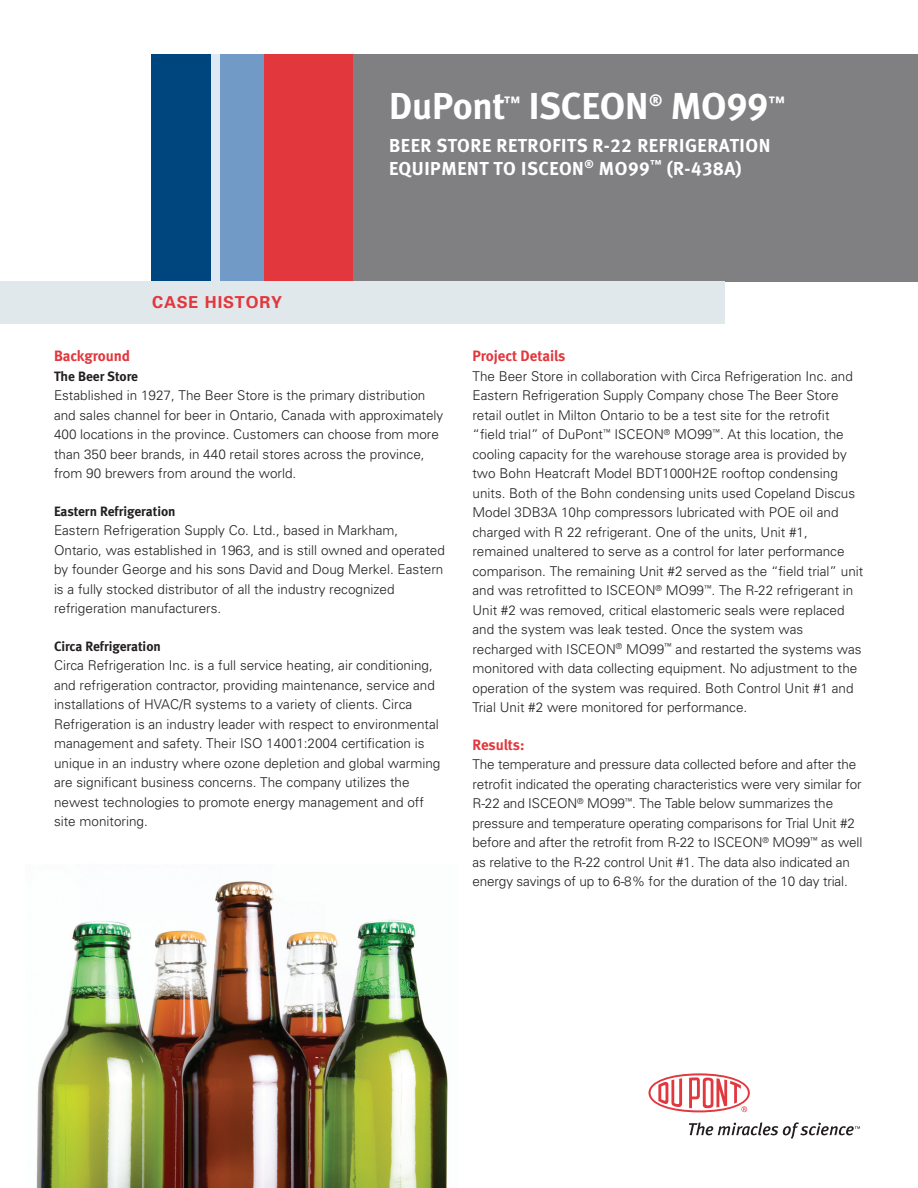
<style>
.page{position:relative;width:918px;height:1188px;background:#fff}
.page>*{position:absolute;margin:0;border:0;box-sizing:border-box;transform-origin:0 0}
.Main_Product_Name{font:37.5px "Meta Bold LF";letter-spacing:-.01em;color:#fff}
.Main_Product_Descrip{font:18.75px/22.5px "Meta Bold LF";letter-spacing:.03em;color:#fff}
.t1{font:700 16.5px "Univers";letter-spacing:.05em;color:#e3373d}
.Main_Product_Name-2{font:16.2px "Meta Bold LF";color:#fff}
.Head{font:15px "Meta Bold LF";letter-spacing:-.005em;color:#e1373d}
.Body_1_lead{font:300 13.5px/19.5px "Univers";color:#231f20}
.SubHead1{font:13.5px "Meta Bold LF";color:#231f20}
</style>
<div class="page">
<img style="left:36px;top:881px;width:412px;height:307px">
<div style="left:353px;top:54px;width:565px;height:227px;background:#808083"></div>
<div style="left:263px;top:54px;width:90px;height:227px;background:#e1373d"></div>
<div style="left:220px;top:54px;width:43px;height:227px;background:#719ac7"></div>
<div style="left:211px;top:54px;width:9px;height:227px;background:#dfe9f5"></div>
<svg style="left:648px;top:1073px;width:102px;height:39px"></svg>
<svg style="left:689px;top:1122px;width:171px;height:17px"></svg>
<div style="left:151px;top:54px;width:60px;height:227px;background:#00467e"></div>
<div style="left:0;top:281px;width:724px;height:43px;background:#e0e8ec"></div>
<p class="t1" style="left:152px;top:292px;width:131px">CASE HISTORY</p>
<p class="Main_Product_Name" style="left:389px;top:84px;width:118px">DuPont</p>
<p class="Main_Product_Name-2" style="left:504px;top:93px;width:18px">™</p>
<p class="Main_Product_Name" style="left:529px;top:84px;width:121px">ISCEON</p>
<p class="Main_Product_Name-2" style="left:649px;top:91px;width:15px">®</p>
<p class="Main_Product_Name" style="left:671px;top:84px;width:99px">MO99</p>
<p class="Main_Product_Name-2" style="left:768px;top:93px;width:18px">™</p>
<p class="Main_Product_Descrip" style="left:389px;top:134px;width:383px">BEER STORE RETROFITS R-22 REFRIGERATION<br>EQUIPMENT TO ISCEON<sup>®</sup> MO99<sup>™</sup> (R-438A)</p>
<p class="Head" style="left:54px;top:347px;width:78px">Background</p>
<p class="SubHead1" style="left:54px;top:368px;width:86px">The Beer Store</p>
<p class="Body_1_lead" style="left:54px;top:385px;width:391px">Established in 1927, The Beer Store is the primary distribution and sales channel for beer in Ontario, Canada with approximately 400 locations in the province. Customers can choose from more than 350 beer brands, in 440 retail stores across the province, from 90 brewers from around the world.</p>
<p class="SubHead1" style="left:54px;top:503px;width:123px">Eastern Refrigeration</p>
<p class="Body_1_lead" style="left:54px;top:520px;width:392px">Eastern Refrigeration Supply Co. Ltd., based in Markham, Ontario, was established in 1963, and is still owned and operated by founder George and his sons David and Doug Merkel. Eastern is a fully stocked distributor of all the industry recognized refrigeration manufacturers.</p>
<p class="SubHead1" style="left:54px;top:638px;width:108px">Circa Refrigeration</p>
<p class="Body_1_lead" style="left:54px;top:655px;width:388px">Circa Refrigeration Inc. is a full service heating, air conditioning, and refrigeration contractor, providing maintenance, service and installations of HVAC/R systems to a variety of clients. Circa Refrigeration is an industry leader with respect to environmental management and safety. Their ISO 14001:2004 certification is unique in an industry where ozone depletion and global warming are significant business concerns. The company utilizes the newest technologies to promote energy management and off site monitoring.</p>
<p class="Head" style="left:472px;top:347px;width:94px">Project Details</p>
<p class="Body_1_lead" style="left:472px;top:366px;width:392px">The Beer Store in collaboration with Circa Refrigeration Inc. and Eastern Refrigeration Supply Company chose The Beer Store retail outlet in Milton Ontario to be a test site for the retrofit “field trial” of DuPont<sup>™</sup> ISCEON<sup>®</sup> MO99<sup>™</sup>. At this location, the cooling capacity for the warehouse storage area is provided by two Bohn Heatcraft Model BDT1000H2E rooftop condensing units. Both of the Bohn condensing units used Copeland Discus Model 3DB3A 10hp compressors lubricated with POE oil and charged with R 22 refrigerant. One of the units, Unit #1, remained unaltered to serve as a control for later performance comparison. The remaining Unit #2 served as the “field trial” unit and was retrofitted to ISCEON<sup>®</sup> MO99<sup>™</sup>. The R-22 refrigerant in Unit #2 was removed, critical elastomeric seals were replaced and the system was leak tested. Once the system was recharged with ISCEON<sup>®</sup> MO99<sup>™</sup> and restarted the systems was monitored with data collecting equipment. No adjustment to the operation of the system was required. Both Control Unit #1 and Trial Unit #2 were monitored for performance.</p>
<p class="Head" style="left:472px;top:736px;width:54px">Results:</p>
<p class="Body_1_lead" style="left:472px;top:754px;width:391px">The temperature and pressure data collected before and after the retrofit indicated the operating characteristics were very similar for R-22 and ISCEON<sup>®</sup> MO99<sup>™</sup>. The Table below summarizes the pressure and temperature operating comparisons for Trial Unit #2 before and after the retrofit from R-22 to ISCEON<sup>®</sup> MO99<sup>™</sup> as well as relative to the R-22 control Unit #1. The data also indicated an energy savings of up to 6-8% for the duration of the 10 day trial.</p>
</div>
